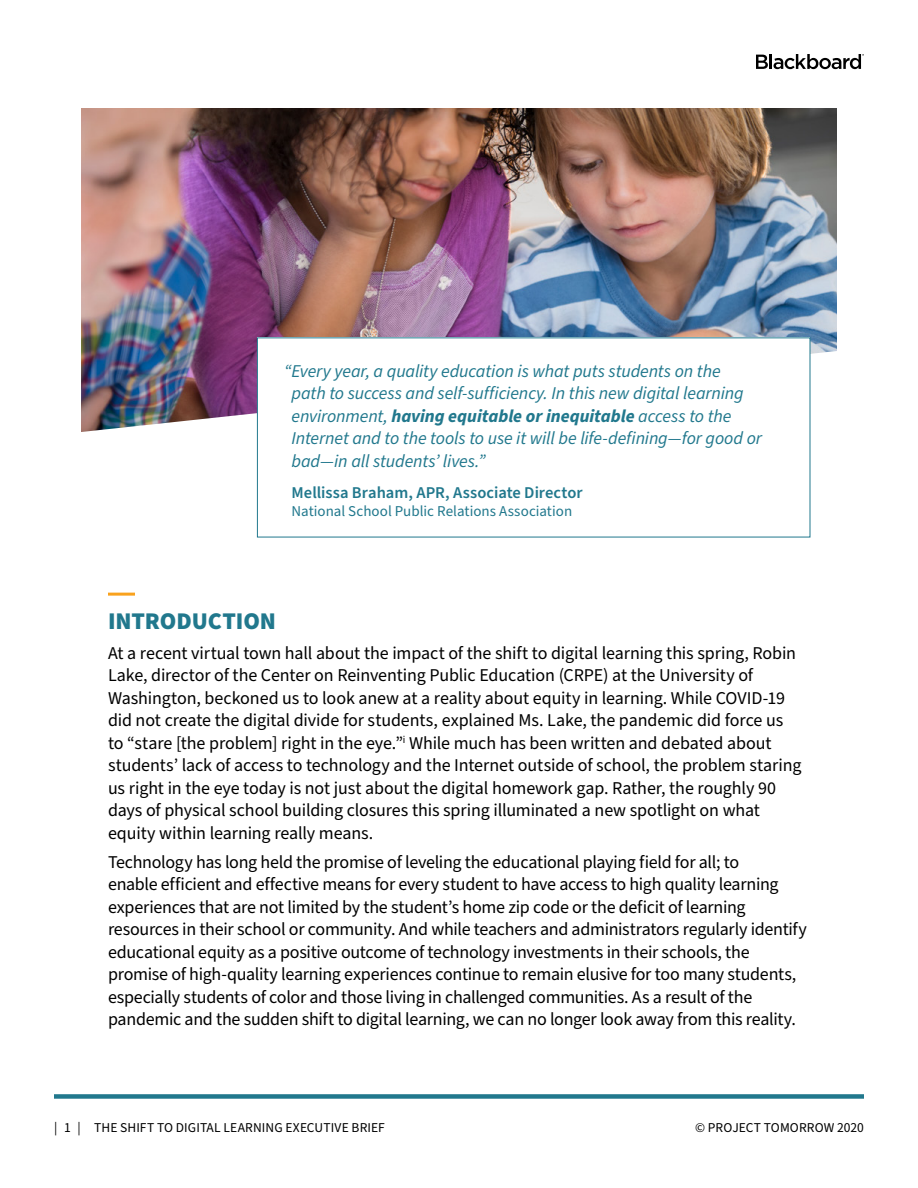
<style>
.page{position:relative;width:918px;height:1188px;background:#fff}
.page>*{position:absolute;margin:0;border:0;box-sizing:border-box;transform-origin:0 0}
.t1{font:900 24px "Source Sans Pro";letter-spacing:-.005em;color:#21788d}
.t2{font:18px/22.5px "Source Sans Pro";letter-spacing:-.01em;color:#000}
.p_quote{font:italic 18px/22.5px "Source Sans Pro";letter-spacing:-.01em;color:#21788d}
.p_quoteName{font:600 16.5px "Source Sans Pro";color:#21788d}
.p_quoteTitle{font:15px "Source Sans Pro";color:#21788d}
.t3{font:13.5px "Source Sans Pro";letter-spacing:.005em;color:#000}
.s1{font-weight:700}
</style>
<div class="page">
<div style="left:54px;top:1094px;width:810px;height:5px;background:#21788d"></div>
<svg style="left:756px;top:54px;width:108px;height:15px"></svg>
<hr style="left:108px;top:593px;width:27px;height:3px;background:#f9a21d">
<img style="left:81px;top:108px;width:756px;height:324px">
<div style="left:257px;top:338px;width:553px;height:199px;background:#fff"></div>
<p class="p_quote" style="left:292px;top:360px;width:472px;text-indent:-7px">“Every year, a quality education is what puts students on the<br>path to success and self-sufficiency. In this new digital learning environment, <span class="s1">having equitable or inequitable</span> access to the Internet and to the tools to use it will be life-defining—for good or bad—in all students’ lives.”</p>
<p class="p_quoteName" style="left:292px;top:482px;width:293px">Mellissa Braham, APR, Associate Director</p>
<p class="p_quoteTitle" style="left:292px;top:501px;width:282px">National School Public Relations Association</p>
<h2 class="t1" style="left:108px;top:605px;width:170px">INTRODUCTION</h2>
<p class="t2" style="left:108px;top:642px;width:695px">At a recent virtual town hall about the impact of the shift to digital learning this spring, Robin Lake, director of the Center on Reinventing Public Education (CRPE) at the University of Washington, beckoned us to look anew at a reality about equity in learning. While COVID-19 did not create the digital divide for students, explained Ms. Lake, the pandemic did force us to “stare [the problem] right in the eye.”<sup>i</sup> While much has been written and debated about students’ lack of access to technology and the Internet outside of school, the problem staring us right in the eye today is not just about the digital homework gap. Rather, the roughly 90 days of physical school building closures this spring illuminated a new spotlight on what equity within learning really means.</p>
<p class="t2" style="left:108px;top:851px;width:700px">Technology has long held the promise of leveling the educational playing field for all; to<br>enable efficient and effective means for every student to have access to high quality learning experiences that are not limited by the student’s home zip code or the deficit of learning resources in their school or community. And while teachers and administrators regularly identify educational equity as a positive outcome of technology investments in their schools, the promise of high-quality learning experiences continue to remain elusive for too many students, especially students of color and those living in challenged communities. As a result of the pandemic and the sudden shift to digital learning, we can no longer look away from this reality.</p>
<p class="t3" style="left:54px;top:1119px;width:332px">| 1 | THE SHIFT TO DIGITAL LEARNING EXECUTIVE BRIEF</p>
<p class="t3" style="left:695px;top:1119px;width:170px">© PROJECT TOMORROW 2020</p>
</div>
